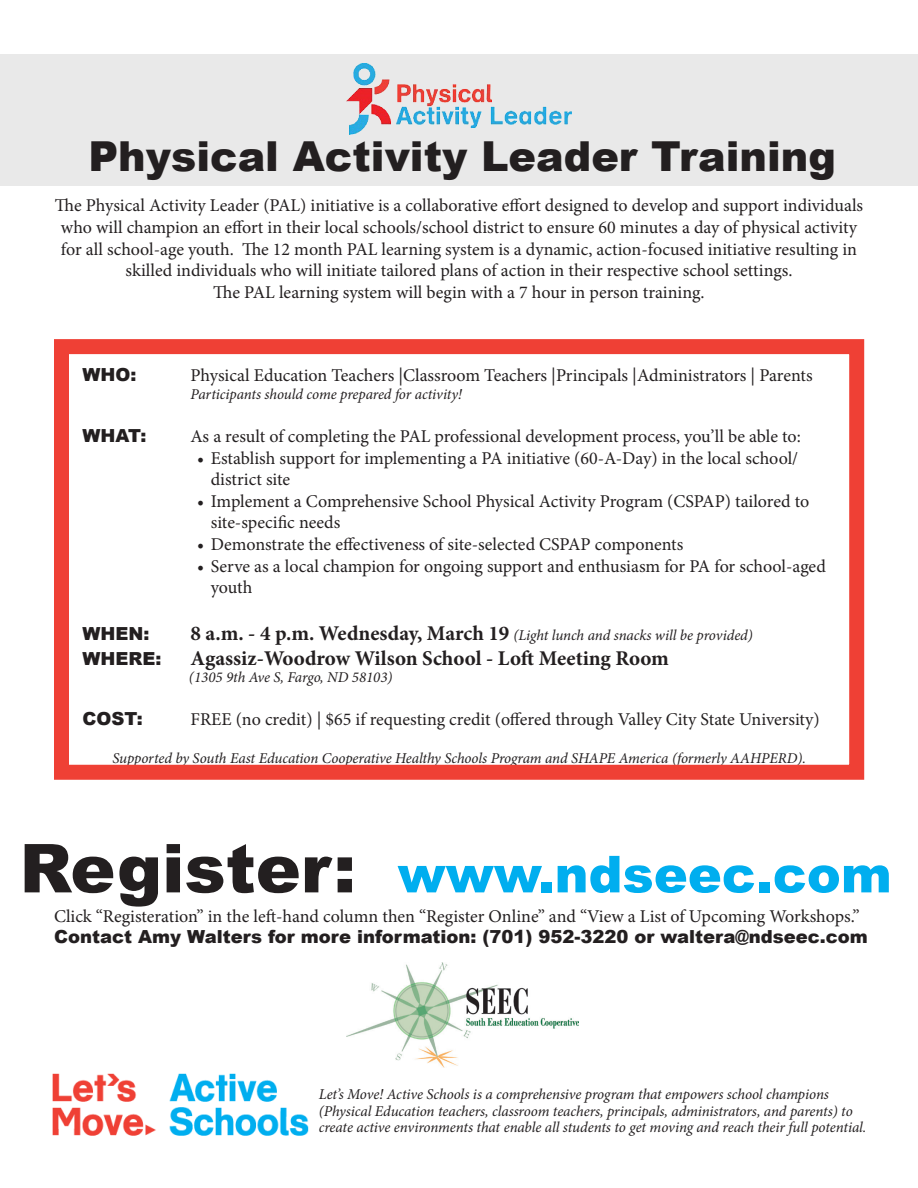
<style>
.page{position:relative;width:918px;height:1188px;background:#fff}
.page>*{position:absolute;margin:0;border:0;box-sizing:border-box;transform-origin:0 0}
.t1{font:900 51px "Arial";color:#00aeef}
.t2{font:900 41.4px "Arial";color:#231f20}
.t3{font:700 21px "Minion Pro";color:#231f20}
.t4{font:18px/21.6px "Minion Pro";color:#231f20}
.t5{font:900 18px "Arial";color:#231f20}
.t6{font:italic 15px/16.5px "Minion Pro";letter-spacing:-.005em;color:#231f20}
.s1{font-weight:700;font-style:normal;font-size:21px}
.s2{font-size:67.5px;color:#231f20}
</style>
<div class="page">
<div style="left:0;top:54px;width:918px;height:132px;background:#e9e9e9"></div>
<img style="left:346px;top:63px;width:225px;height:71px">
<div style="left:54px;top:339px;width:810px;height:441px;border:15px solid #ef4035"></div>
<img style="left:52px;top:1073px;width:257px;height:63px">
<img style="left:346px;top:962px;width:232px;height:106px">
<p class="t2" style="left:88px;top:126px;width:749px">Physical Activity Leader Training</p>
<p class="t4" style="left:55px;top:195px;width:810px;text-align:center">The Physical Activity Leader (PAL) initiative is a collaborative effort designed to develop and support individuals who will champion an effort in their local schools/school district to ensure 60 minutes a day of physical activity for all school-age youth. The 12 month PAL learning system is a dynamic, action-focused initiative resulting in skilled individuals who will initiate tailored plans of action in their respective school settings.</p>
<p class="t4" style="left:213px;top:281px;width:493px">The PAL learning system will begin with a 7 hour in person training.</p>
<p class="t5" style="left:82px;top:361px;width:55px">WHO:</p>
<p class="t4" style="left:190px;top:364px;width:624px">Physical Education Teachers |Classroom Teachers |Principals |Administrators | Parents</p>
<p class="t6" style="left:190px;top:386px;width:273px">Participants should come prepared for activity!</p>
<p class="t5" style="left:82px;top:422px;width:66px">WHAT:</p>
<p class="t4" style="left:190px;top:425px;width:612px">As a result of completing the PAL professional development process, you’ll be able to:</p>
<p class="t4" style="left:211px;top:447px;width:589px;text-indent:-14px">• Establish support for implementing a PA initiative (60-A-Day) in the local school/ district site</p>
<p class="t4" style="left:211px;top:490px;width:600px;text-indent:-14px">• Implement a Comprehensive School Physical Activity Program (CSPAP) tailored to site-specific needs</p>
<p class="t4" style="left:197px;top:533px;width:488px">• Demonstrate the effectiveness of site-selected CSPAP components</p>
<p class="t4" style="left:211px;top:555px;width:617px;text-indent:-14px">• Serve as a local champion for ongoing support and enthusiasm for PA for school-aged youth</p>
<p class="t5" style="left:82px;top:620px;width:68px">WHEN:</p>
<p class="t6" style="left:190px;top:627px;width:564px"><span class="s1">8 a.m. - 4 p.m. Wednesday, March 19</span> (Light lunch and snacks will be provided)</p>
<p class="t5" style="left:82px;top:646px;width:80px">WHERE:</p>
<p class="t3" style="left:190px;top:644px;width:480px">Agassiz-Woodrow Wilson School - Loft Meeting Room</p>
<p class="t6" style="left:189px;top:669px;width:205px">(1305 9th Ave S, Fargo, ND 58103)</p>
<p class="t5" style="left:82px;top:705px;width:62px">COST:</p>
<p class="t4" style="left:190px;top:708px;width:631px">FREE (no credit) | $65 if requesting credit (offered through Valley City State University)</p>
<p class="t6" style="left:112px;top:750px;width:695px">Supported by South East Education Cooperative Healthy Schools Program and SHAPE America (formerly AAHPERD).</p>
<p class="t1" style="left:20px;top:837px;width:874px"><span class="s2">Register:</span> www.ndseec.com</p>
<p class="t4" style="left:54px;top:905px;width:807px">Click “Registeration” in the left-hand column then “Register Online” and “View a List of Upcoming Workshops.”</p>
<p class="t5" style="left:54px;top:924px;width:815px">Contact Amy Walters for more information: (701) 952-3220 or waltera@ndseec.com</p>
<p class="t6" style="left:319px;top:1086px;width:549px">Let’s Move! Active Schools is a comprehensive program that empowers school champions (Physical Education teachers, classroom teachers, principals, administrators, and parents) to create active environments that enable all students to get moving and reach their full potential.</p>
</div>
